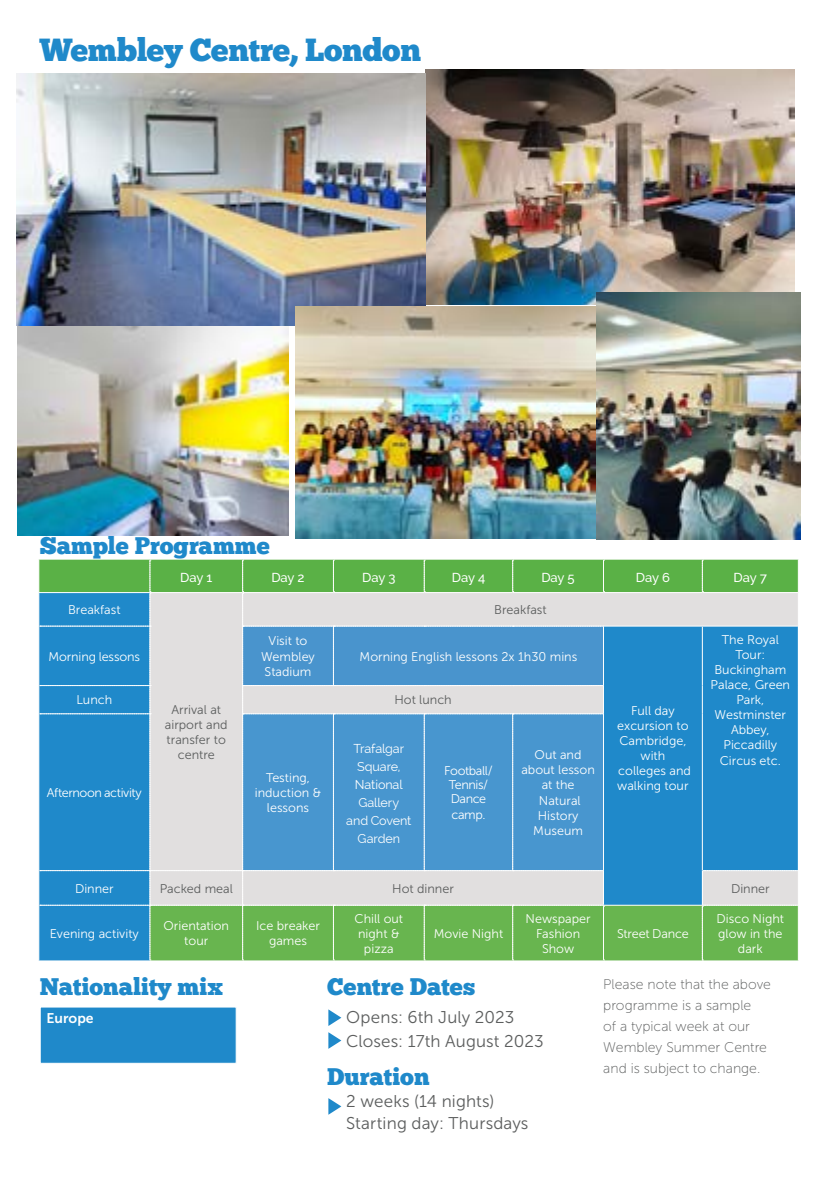
<style>
.page{position:relative;width:840px;height:1191px;background:#fff}
.page>*{position:absolute;margin:0;border:0;box-sizing:border-box;transform-origin:0 0}
.t1{font:32px "Chunk Five";letter-spacing:-.015em;color:#1f89ca}
.t2{font:24px "Chunk Five";color:#1f89ca}
.t3{font:17px/24px "Museo Sans 300";letter-spacing:.01em;color:#5b5d5d}
.t4{font:14px/21px "Museo Sans 100";color:#5b5d5d}
.t5{font:14px "Museo Sans 700";color:#fff}
.t6{font:500 13px "Raleway";letter-spacing:-.01em;color:#fff}
.t7{font:12.6px/15.2px "Museo Sans 300";color:#fff;text-align:center}
.t8{font:12.6px/15.2px "Museo Sans 300";color:#5b5d5d;text-align:center}
.t9{font:12.6px/18px "Raleway";letter-spacing:-.01em;color:#fff;text-align:center}
.t10{font:12.6px/14.4px "Museo Sans 300";letter-spacing:-.03em;color:#fff;text-align:center}
</style>
<div class="page">
<img style="left:425px;top:70px;width:369px;height:234px">
<img style="left:17px;top:326px;width:271px;height:210px">
<img style="left:596px;top:292px;width:204px;height:247px">
<div style="left:40px;top:1006px;width:196px;height:57px;background:#1f89ca;border:1px solid #fff"></div>
<img style="left:17px;top:74px;width:408px;height:251px">
<svg style="left:328px;top:1009px;width:13px;height:17px"></svg>
<svg style="left:328px;top:1032px;width:13px;height:16px"></svg>
<svg style="left:328px;top:1098px;width:13px;height:16px"></svg>
<svg style="left:38px;top:559px;width:760px;height:402px;background:#78b3be"></svg>
<img style="left:295px;top:307px;width:299px;height:232px">
<h1 class="t1" style="left:40px;top:31px;width:382px">Wembley Centre, London</h1>
<h2 class="t2" style="left:40px;top:531px;width:231px">Sample Programme</h2>
<p class="t7" style="left:68px;top:602px;width:54px">Breakfast</p>
<p class="t6" style="left:180px;top:570px;width:34px">Day 1</p>
<p class="t6" style="left:271px;top:570px;width:35px">Day 2</p>
<p class="t6" style="left:362px;top:570px;width:35px">Day 3</p>
<p class="t6" style="left:451px;top:570px;width:35px">Day 4</p>
<p class="t6" style="left:541px;top:570px;width:35px">Day 5</p>
<p class="t6" style="left:635px;top:570px;width:36px">Day 6</p>
<p class="t6" style="left:733px;top:570px;width:35px">Day 7</p>
<p class="t8" style="left:494px;top:602px;width:54px">Breakfast</p>
<p class="t7" style="left:48px;top:648px;width:93px">Morning lessons</p>
<p class="t7" style="left:261px;top:633px;width:55px">Visit to<br>Wembley<br>Stadium</p>
<p class="t7" style="left:359px;top:648px;width:219px">Morning English lessons 2x 1h30 mins</p>
<p class="t7" style="left:76px;top:692px;width:37px">Lunch</p>
<p class="t8" style="left:394px;top:692px;width:59px">Hot lunch</p>
<p class="t8" style="left:165px;top:702px;width:64px">Arrival at airport and transfer to centre</p>
<p class="t9" style="left:346px;top:739px;width:66px">Trafalgar<br>Square,<br>National<br>Gallery and Covent<br>Garden</p>
<p class="t10" style="left:444px;top:764px;width:50px">Football/<br>Tennis/<br>Dance camp.</p>
<p class="t7" style="left:254px;top:770px;width:68px">Testing, induction &amp; lessons</p>
<p class="t10" style="left:47px;top:785px;width:96px">Afternoon activity</p>
<p class="t7" style="left:521px;top:747px;width:75px">Out and about lesson at the<br>Natural<br>History<br>Museum</p>
<p class="t7" style="left:617px;top:702px;width:75px">Full day excursion to<br>Cambridge, with colleges and walking tour</p>
<p class="t7" style="left:710px;top:632px;width:81px">The Royal<br>Tour:<br>Buckingham<br>Palace, Green<br>Park,<br>Westminster<br>Abbey,<br>Piccadilly<br>Circus etc.</p>
<p class="t7" style="left:75px;top:881px;width:40px">Dinner</p>
<p class="t8" style="left:159px;top:881px;width:75px">Packed meal</p>
<p class="t8" style="left:392px;top:881px;width:63px">Hot dinner</p>
<p class="t8" style="left:730px;top:881px;width:40px">Dinner</p>
<p class="t7" style="left:50px;top:926px;width:90px">Evening activity</p>
<p class="t7" style="left:163px;top:918px;width:67px">Orientation tour</p>
<p class="t7" style="left:256px;top:918px;width:65px">Ice breaker games</p>
<p class="t7" style="left:354px;top:911px;width:50px">Chill out night &amp; pizza</p>
<p class="t7" style="left:525px;top:911px;width:66px">Newspaper<br>Fashion<br>Show</p>
<p class="t7" style="left:716px;top:911px;width:69px">Disco Night glow in the dark</p>
<p class="t7" style="left:616px;top:926px;width:73px">Street Dance</p>
<p class="t7" style="left:433px;top:926px;width:71px">Movie Night</p>
<h2 class="t2" style="left:40px;top:972px;width:185px">Nationality mix</h2>
<h2 class="t2" style="left:327px;top:972px;width:149px">Centre Dates</h2>
<p class="t5" style="left:46px;top:1010px;width:49px">Europe</p>
<h3 class="t3" style="left:346px;top:1005px;width:199px">Opens: 6th July 2023<br>Closes: 17th August 2023</h3>
<h2 class="t2" style="left:327px;top:1062px;width:104px">Duration</h2>
<h3 class="t3" style="left:346px;top:1090px;width:184px;line-height:22px">2 weeks (14 nights)<br>Starting day: Thursdays</h3>
<p class="t4" style="left:603px;top:973px;width:169px">Please note that the above programme is a sample<br>of a typical week at our<br>Wembley Summer Centre and is subject to change.</p>
</div>
